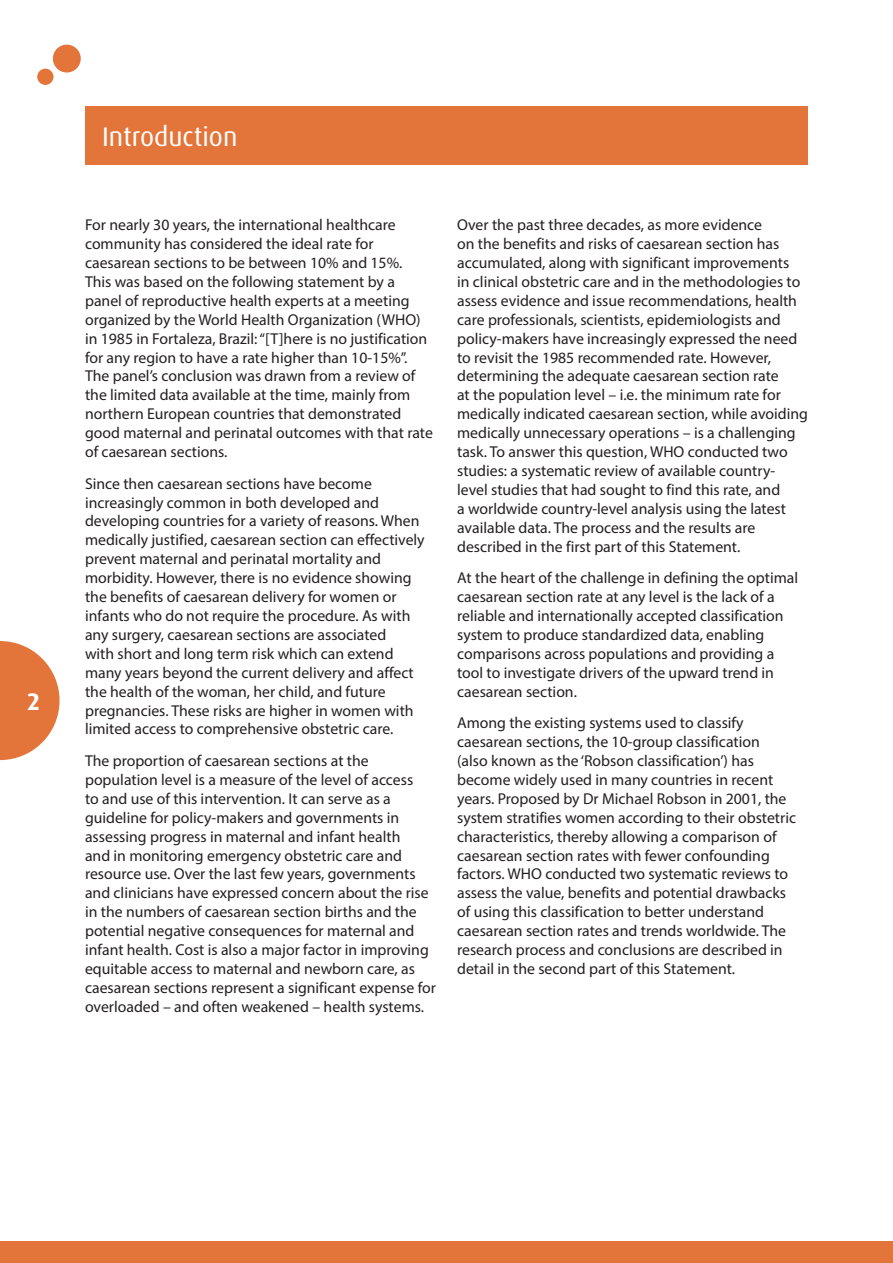
<style>
.page{position:relative;width:893px;height:1263px;background:#fff}
.page>*{position:absolute;margin:0;border:0;box-sizing:border-box;transform-origin:0 0}
.Heading_3{font:27px "Dax Pro";color:#fff}
.t1{font:700 24px "Dax Pro";color:#fff}
.Body_text{font:15.75px/18.9px "Myriad Pro";color:#231f20}
</style>
<div class="page">
<svg style="left:0;top:641px;width:60px;height:119px"></svg>
<div style="left:53px;top:45px;width:28px;height:28px;background:#e3753b;border-radius:50%"></div>
<div style="left:37px;top:69px;width:17px;height:16px;background:#e3753b;border-radius:50%"></div>
<div style="left:0;top:1241px;width:893px;height:22px;background:#e3753b"></div>
<div style="left:85px;top:106px;width:723px;height:59px;background:#e3753b"></div>
<p class="t1" style="left:27px;top:686px;width:15px">2</p>
<p class="Heading_3" style="left:102px;top:120px;width:137px">Introduction</p>
<p class="Body_text" style="left:85px;top:215px;width:349px">For nearly 30 years, the international healthcare community has considered the ideal rate for caesarean sections to be between 10% and 15%.<br>This was based on the following statement by a panel of reproductive health experts at a meeting organized by the World Health Organization (WHO) in 1985 in Fortaleza, Brazil: “[T]here is no justification for any region to have a rate higher than 10-15%”.<br>The panel’s conclusion was drawn from a review of the limited data available at the time, mainly from northern European countries that demonstrated good maternal and perinatal outcomes with that rate of caesarean sections.</p>
<p class="Body_text" style="left:85px;top:474px;width:341px">Since then caesarean sections have become increasingly common in both developed and developing countries for a variety of reasons. When medically justified, caesarean section can effectively prevent maternal and perinatal mortality and morbidity. However, there is no evidence showing the benefits of caesarean delivery for women or infants who do not require the procedure. As with any surgery, caesarean sections are associated<br>with short and long term risk which can extend many years beyond the current delivery and affect the health of the woman, her child, and future pregnancies. These risks are higher in women with limited access to comprehensive obstetric care.</p>
<p class="Body_text" style="left:85px;top:751px;width:352px">The proportion of caesarean sections at the population level is a measure of the level of access<br>to and use of this intervention. It can serve as a guideline for policy-makers and governments in assessing progress in maternal and infant health<br>and in monitoring emergency obstetric care and resource use. Over the last few years, governments and clinicians have expressed concern about the rise in the numbers of caesarean section births and the potential negative consequences for maternal and infant health. Cost is also a major factor in improving equitable access to maternal and newborn care, as caesarean sections represent a significant expense for overloaded – and often weakened – health systems.</p>
<p class="Body_text" style="left:457px;top:215px;width:352px">Over the past three decades, as more evidence<br>on the benefits and risks of caesarean section has accumulated, along with significant improvements<br>in clinical obstetric care and in the methodologies to assess evidence and issue recommendations, health care professionals, scientists, epidemiologists and policy-makers have increasingly expressed the need to revisit the 1985 recommended rate. However, determining the adequate caesarean section rate<br>at the population level – i.e. the minimum rate for medically indicated caesarean section, while avoiding medically unnecessary operations – is a challenging task. To answer this question, WHO conducted two studies: a systematic review of available country&shy;level studies that had sought to find this rate, and<br>a worldwide country-level analysis using the latest available data. The process and the results are described in the first part of this Statement.</p>
<p class="Body_text" style="left:457px;top:568px;width:343px">At the heart of the challenge in defining the optimal caesarean section rate at any level is the lack of a reliable and internationally accepted classification system to produce standardized data, enabling comparisons across populations and providing a tool to investigate drivers of the upward trend in caesarean section.</p>
<p class="Body_text" style="left:457px;top:713px;width:340px">Among the existing systems used to classify caesarean sections, the 10-group classification<br>(also known as the ‘Robson classification’) has become widely used in many countries in recent years. Proposed by Dr Michael Robson in 2001, the system stratifies women according to their obstetric characteristics, thereby allowing a comparison of caesarean section rates with fewer confounding factors. WHO conducted two systematic reviews to assess the value, benefits and potential drawbacks of using this classification to better understand caesarean section rates and trends worldwide. The research process and conclusions are described in detail in the second part of this Statement.</p>
</div>
